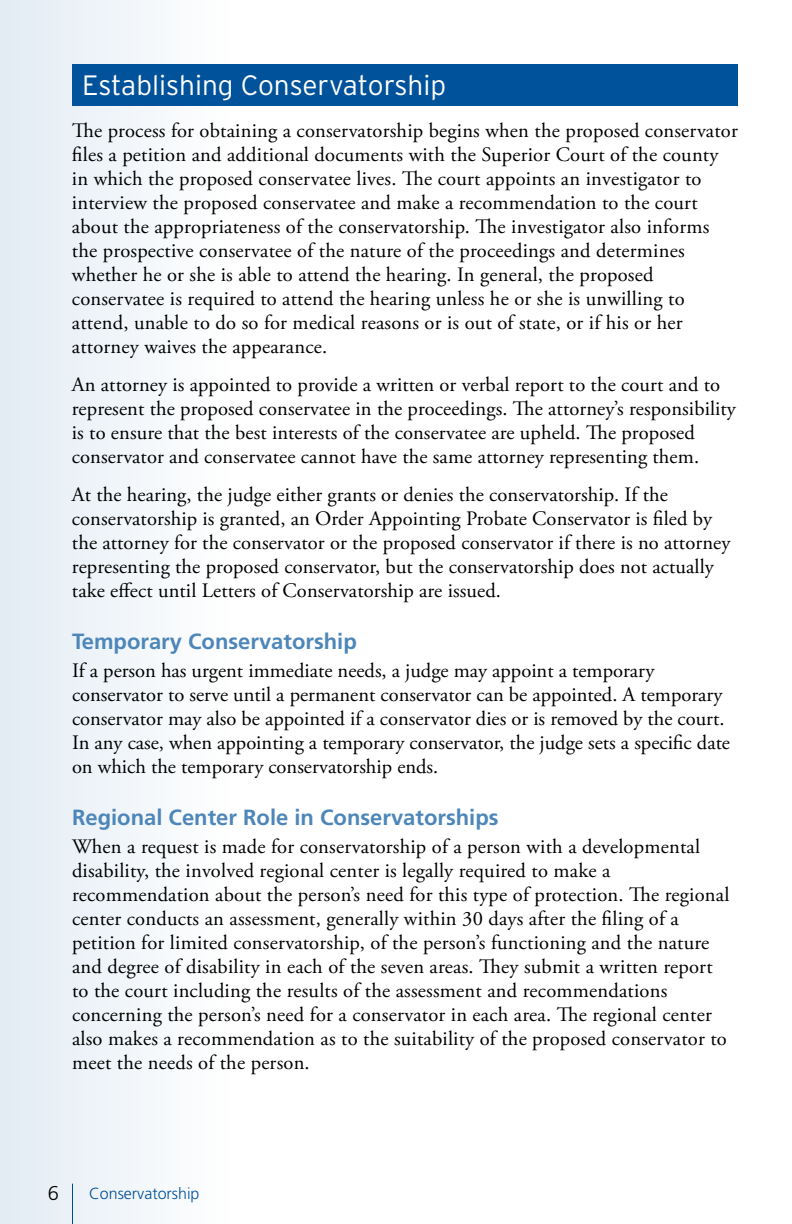
<style>
.page{position:relative;width:792px;height:1224px;background:#fff}
.page>*{position:absolute;margin:0;border:0;box-sizing:border-box;transform-origin:0 0}
.t1{font:300 28px "Interstate";color:#fff}
.t2{font:700 22px "Frutiger";color:#4d86b9}
.t3{font:20.4px/24px "Adobe Garamond Pro";letter-spacing:.01em;color:#000}
.t4{font:300 20px "Frutiger";color:#000}
.t5{font:300 16px "Frutiger";color:#00539b}
</style>
<div class="page">
<div style="left:0;top:0;width:792px;height:1224px;background:linear-gradient(to right,#f0f5f9,#fff)"></div>
<div style="left:72px;top:64px;width:666px;height:42px;background:#00539b"></div>
<h1 class="t1" style="left:82px;top:69px;width:366px">Establishing Conservatorship</h1>
<p class="t3" style="left:72px;top:119px;width:668px">The process for obtaining a conservatorship begins when the proposed conservator files a petition and additional documents with the Superior Court of the county in which the proposed conservatee lives. The court appoints an investigator to interview the proposed conservatee and make a recommendation to the court about the appropriateness of the conservatorship. The investigator also informs the prospective conservatee of the nature of the proceedings and determines whether he or she is able to attend the hearing. In general, the proposed conservatee is required to attend the hearing unless he or she is unwilling to attend, unable to do so for medical reasons or is out of state, or if his or her attorney waives the appearance.</p>
<p class="t3" style="left:72px;top:373px;width:666px">An attorney is appointed to provide a written or verbal report to the court and to represent the proposed conservatee in the proceedings. The attorney’s responsibility is to ensure that the best interests of the conservatee are upheld. The proposed conservator and conservatee cannot have the same attorney representing them.</p>
<p class="t3" style="left:72px;top:483px;width:660px">At the hearing, the judge either grants or denies the conservatorship. If the conservatorship is granted, an Order Appointing Probate Conservator is filed by the attorney for the conservator or the proposed conservator if there is no attorney representing the proposed conservator, but the conservatorship does not actually take effect until Letters of Conservatorship are issued.</p>
<p class="t2" style="left:72px;top:628px;width:286px">Temporary Conservatorship</p>
<p class="t3" style="left:72px;top:659px;width:660px">If a person has urgent immediate needs, a judge may appoint a temporary conservator to serve until a permanent conservator can be appointed. A temporary conservator may also be appointed if a conservator dies or is removed by the court.<br>In any case, when appointing a temporary conservator, the judge sets a specific date on which the temporary conservatorship ends.</p>
<p class="t2" style="left:72px;top:805px;width:428px">Regional Center Role in Conservatorships</p>
<p class="t3" style="left:72px;top:836px;width:659px">When a request is made for conservatorship of a person with a developmental disability, the involved regional center is legally required to make a recommendation about the person’s need for this type of protection. The regional center conducts an assessment, generally within 30 days after the filing of a petition for limited conservatorship, of the person’s functioning and the nature and degree of disability in each of the seven areas. They submit a written report to the court including the results of the assessment and recommendations concerning the person’s need for a conservator in each area. The regional center also makes a recommendation as to the suitability of the proposed conservator to meet the needs of the person.</p>
<p class="t4" style="left:48px;top:1181px;width:13px">6</p>
<p class="t5" style="left:89px;top:1185px;width:112px">Conservatorship</p>
</div>
